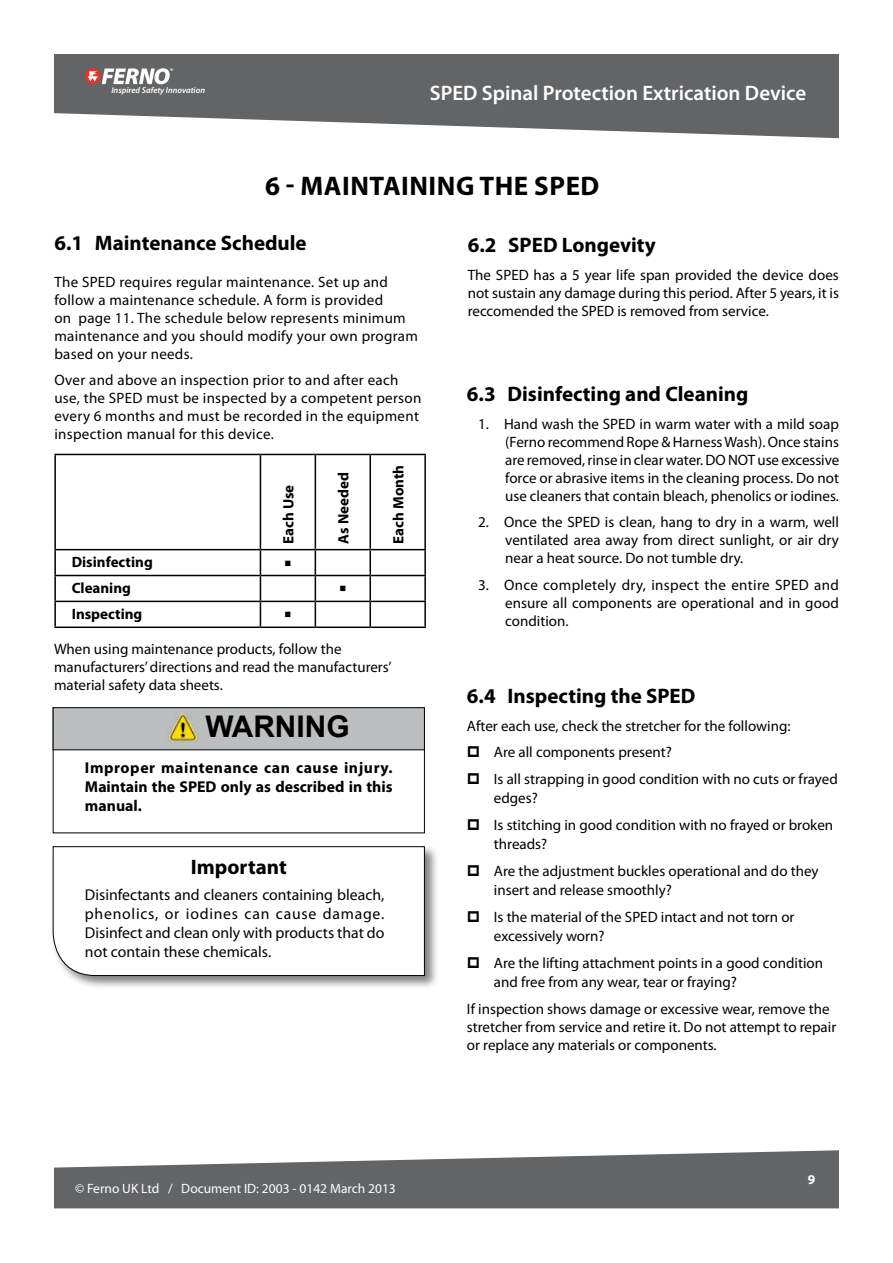
<style>
.page{position:relative;width:893px;height:1263px;background:#fff}
.page>*{position:absolute;margin:0;border:0;box-sizing:border-box;transform-origin:0 0}
.t1{font:700 29.85px "Arial";color:#000}
.t2{font:700 27px "Myriad Pro";letter-spacing:.02em;color:#000}
.t3{font:700 21px "Myriad Pro";color:#000}
.t4{font:600 21px "Myriad Pro";color:#fff}
.t5{font:18px "Wingdings";color:#000}
.t6{font:15.75px/18.9px "Myriad Pro";color:#000;text-align:justify}
.t7{font:700 15.75px/18.9px "Myriad Pro";color:#000;text-align:justify}
.t8{font:15px/18px "Myriad Pro";color:#000}
.t9{font:15px/18px "Myriad Pro";letter-spacing:.02em;color:#000}
.t10{font:700 15px "Myriad Pro";color:#000}
.t11{font:13.5px "Myriad Pro";color:#fff}
.t12{font:700 13.5px "Myriad Pro";color:#fff}
.t13{font:italic 600 8.55px "Myriad Pro";color:#fff}
.t14{font:italic 8.55px "Myriad Pro";color:#fff}
</style>
<div class="page">
<svg style="left:54px;top:54px;width:785px;height:84px;fill:#636466"></svg>
<svg style="left:54px;top:1150px;width:785px;height:58px;fill:#636466"></svg>
<svg style="left:85px;top:68px;width:15px;height:16px"></svg>
<svg style="left:88px;top:68px;width:82px;height:16px"></svg>
<hr style="left:54px;top:454px;width:206px;height:1px;background:#000">
<hr style="left:54px;top:455px;width:2px;height:94px;background:#000">
<hr style="left:260px;top:454px;width:55px;height:1px;background:#000">
<hr style="left:260px;top:455px;width:1px;height:94px;background:#000">
<hr style="left:315px;top:454px;width:55px;height:1px;background:#000">
<hr style="left:315px;top:455px;width:1px;height:94px;background:#000">
<hr style="left:370px;top:454px;width:56px;height:1px;background:#000">
<hr style="left:369px;top:455px;width:2px;height:94px;background:#000">
<hr style="left:424px;top:455px;width:2px;height:94px;background:#000">
<hr style="left:54px;top:549px;width:206px;height:1px;background:#000">
<hr style="left:54px;top:550px;width:2px;height:25px;background:#000">
<hr style="left:260px;top:549px;width:55px;height:1px;background:#000">
<hr style="left:315px;top:549px;width:55px;height:1px;background:#000">
<hr style="left:370px;top:549px;width:56px;height:1px;background:#000">
<hr style="left:369px;top:550px;width:2px;height:25px;background:#000">
<hr style="left:424px;top:550px;width:2px;height:25px;background:#000">
<hr style="left:54px;top:575px;width:206px;height:1px;background:#000">
<hr style="left:54px;top:576px;width:2px;height:25px;background:#000">
<hr style="left:260px;top:575px;width:55px;height:1px;background:#000">
<hr style="left:315px;top:575px;width:55px;height:1px;background:#000">
<hr style="left:370px;top:575px;width:56px;height:1px;background:#000">
<hr style="left:369px;top:576px;width:2px;height:25px;background:#000">
<hr style="left:424px;top:576px;width:2px;height:25px;background:#000">
<hr style="left:54px;top:601px;width:206px;height:1px;background:#000">
<hr style="left:54px;top:602px;width:2px;height:24px;background:#000">
<hr style="left:260px;top:601px;width:55px;height:1px;background:#000">
<svg style="left:260px;top:550px;width:1px;height:76px"></svg>
<hr style="left:315px;top:601px;width:55px;height:1px;background:#000">
<svg style="left:315px;top:550px;width:1px;height:76px"></svg>
<hr style="left:370px;top:601px;width:56px;height:1px;background:#000">
<hr style="left:369px;top:602px;width:2px;height:24px;background:#000">
<hr style="left:424px;top:602px;width:2px;height:24px;background:#000">
<hr style="left:54px;top:626px;width:206px;height:2px;background:#000">
<hr style="left:260px;top:626px;width:55px;height:2px;background:#000">
<hr style="left:315px;top:626px;width:55px;height:2px;background:#000">
<hr style="left:370px;top:626px;width:56px;height:2px;background:#000">
<div style="left:53px;top:708px;width:371px;height:42px;background:#bcbec0"></div>
<div style="left:53px;top:707px;width:372px;height:43px;border:1px solid #000"></div>
<div style="left:51px;top:844px;width:388px;height:146px;background:#000;opacity:.5"></div>
<svg style="left:52px;top:846px;width:373px;height:130px"></svg>
<img style="left:168px;top:712px;width:30px;height:30px">
<p class="t14" style="left:169px;top:66px;width:5px">®</p>
<p class="t13" style="left:111px;top:84px;width:95px">Inspired Safety Innovation</p>
<h3 class="t4" style="left:430px;top:80px;width:378px">SPED Spinal Protection Extrication Device</h3>
<h2 class="t2" style="left:265px;top:169px;width:75px">6 - Maintaining</h2>
<h2 class="t2" style="left:479px;top:169px;width:17px">the</h2>
<h2 class="t2" style="left:534px;top:169px;width:67px">SPED</h2>
<h3 class="t3" style="left:54px;top:229px;width:254px">6.1 Maintenance Schedule</h3>
<p class="t9" style="left:54px;top:272px;width:365px">The SPED requires regular maintenance. Set up and follow a maintenance schedule. A form is provided<br>on page 11. The schedule below represents minimum maintenance and you should modify your own program based on your needs.</p>
<p class="t9" style="left:54px;top:371px;width:368px">Over and above an inspection prior to and after each use, the SPED must be inspected by a competent person every 6 months and must be recorded in the equipment inspection manual for this device.</p>
<h3 class="t3" style="left:468px;top:231px;width:190px">6.2 SPED Longevity</h3>
<p class="t8" style="left:468px;top:266px;width:373px;text-align:justify">The SPED has a 5 year life span provided the device does not sustain any damage during this period. After 5 years, it is reccomended the SPED is removed from service.</p>
<h3 class="t3" style="left:467px;top:380px;width:283px">6.3 Disinfecting and Cleaning</h3>
<p class="t8" style="left:505px;top:414px;width:335px;text-align:justify;text-indent:-27px">1. Hand wash the SPED in warm water with a mild soap (Ferno recommend Rope &amp; Harness Wash). Once stains are removed, rinse in clear water. DO NOT use excessive force or abrasive items in the cleaning process. Do not use cleaners that contain bleach, phenolics or iodines.</p>
<p class="t8" style="left:505px;top:513px;width:335px;text-align:justify;text-indent:-27px">2. Once the SPED is clean, hang to dry in a warm, well ventilated area away from direct sunlight, or air dry near a heat source. Do not tumble dry.</p>
<p class="t8" style="left:505px;top:575px;width:335px;text-align:justify;text-indent:-27px">3. Once completely dry, inspect the entire SPED and ensure all components are operational and in good condition.</p>
<p class="t10" style="left:279px;top:544px;width:60px;rotate:-90deg">Each Use</p>
<p class="t10" style="left:334px;top:544px;width:73px;rotate:-90deg">As Needed</p>
<p class="t10" style="left:388px;top:544px;width:80px;rotate:-90deg">Each Month</p>
<p class="t10" style="left:72px;top:552px;width:83px">Disinfecting</p>
<p class="t5" style="left:284px;top:553px;width:10px">▪</p>
<p class="t10" style="left:72px;top:578px;width:61px">Cleaning</p>
<p class="t5" style="left:339px;top:579px;width:10px">▪</p>
<p class="t10" style="left:72px;top:604px;width:72px">Inspecting</p>
<p class="t5" style="left:284px;top:605px;width:10px">▪</p>
<p class="t8" style="left:54px;top:640px;width:339px">When using maintenance products, follow the manufacturers’ directions and read the manufacturers’ material safety data sheets.</p>
<h1 class="t1" style="left:205px;top:707px;width:146px">WARNING</h1>
<p class="t7" style="left:85px;top:758px;width:309px">Improper maintenance can cause injury.<br>Maintain the SPED only as described in this manual.</p>
<h3 class="t3" style="left:191px;top:853px;width:97px">Important</h3>
<p class="t6" style="left:85px;top:885px;width:301px">Disinfectants and cleaners containing bleach, phenolics, or iodines can cause damage.<br>Disinfect and clean only with products that do not contain these chemicals.</p>
<p class="t11" style="left:75px;top:1180px;width:322px">© Ferno UK Ltd / Document ID: 2003 - 0142 March 2013</p>
<h3 class="t3" style="left:467px;top:682px;width:230px">6.4 Inspecting the SPED</h3>
<p class="t8" style="left:494px;top:712px;width:345px;line-height:26.8px;text-indent:-27px">After each use, check the stretcher for the following:<br>Are all components present?<br>Is all strapping in good condition with no cuts or frayed</p>
<p class="t8" style="left:494px;top:784px;width:341px;line-height:27.3px">edges?<br>Is stitching in good condition with no frayed or broken</p>
<p class="t8" style="left:494px;top:830px;width:326px;line-height:27.3px">threads?<br>Are the adjustment buckles operational and do they</p>
<p class="t8" style="left:494px;top:876px;width:302px;line-height:27.3px">insert and release smoothly?<br>Is the material of the SPED intact and not torn or</p>
<p class="t8" style="left:494px;top:922px;width:331px;line-height:27.3px">excessively worn?<br>Are the lifting attachment points in a good condition</p>
<p class="t8" style="left:467px;top:969px;width:364px;line-height:26.5px;text-indent:27px">and free from any wear, tear or fraying?<br>If inspection shows damage or excessive wear, remove the</p>
<p class="t8" style="left:467px;top:1017px;width:371px">stretcher from service and retire it. Do not attempt to repair or replace any materials or components.</p>
<p class="t12" style="left:808px;top:1170px;width:9px">9</p>
</div>
